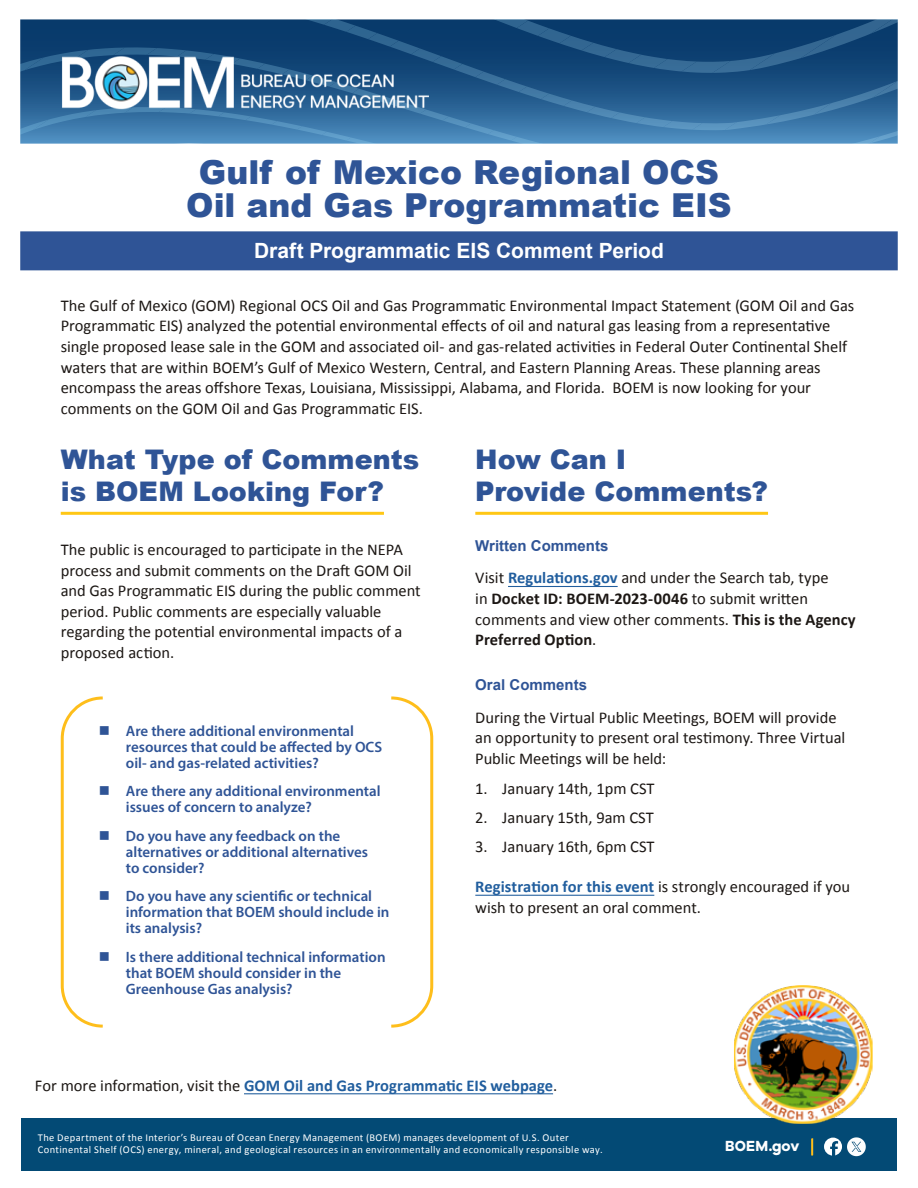
<style>
.page{position:relative;width:918px;height:1188px;background:#fff}
.page>*{position:absolute;margin:0;border:0;box-sizing:border-box;transform-origin:0 0}
.t1{font:900 33px/33px "Arial";color:#2f5496;text-align:center}
.t2{font:900 27px/32.4px "Arial";color:#2f5496}
.t3{font:700 21px "Arial";color:#fff}
.t4{font:16.5px/20.5px "Calibri";color:#1c1714}
.t5{font:700 16.5px "Calibri";color:#215e9e}
.t6{font:700 15.15px "Galano Grotesque DEMO";letter-spacing:.015em;color:#fff;scale:.95 1}
.t7{font:600 15px/16.2px "Myriad Pro";color:#2f5496}
.t8{font:700 15px "Arial";color:#2f5496}
.t9{font:10.5px "Calibri";letter-spacing:.035em;color:#fff}
.s1{font-weight:700;color:#215e9e}
.s2{font-weight:700}
.s3{font-weight:400;color:#1c1714}
.s4{font-size:16.8px}
</style>
<div class="page">
<svg style="left:20px;top:19px;width:878px;height:125px;background:#265c8d"></svg>
<img style="left:57px;top:48px;width:372px;height:77px">
<div style="left:20px;top:231px;width:878px;height:39px;background:#2f5496"></div>
<hr style="left:61px;top:512px;width:323px;height:3px;background:#ffc715">
<hr style="left:475px;top:512px;width:293px;height:3px;background:#ffc715">
<hr style="left:508px;top:586px;width:110px;height:1px;background:#215e9e">
<hr style="left:475px;top:895px;width:179px;height:1px;background:#215e9e">
<div style="left:21px;top:1118px;width:876px;height:52px;background:#034a75"></div>
<svg style="left:391px;top:696px;width:43px;height:332px"></svg>
<hr style="left:244px;top:1093px;width:309px;height:1px;background:#215e9e">
<img style="left:734px;top:985px;width:138px;height:139px">
<svg style="left:811px;top:1138px;width:2px;height:18px"></svg>
<svg style="left:824px;top:1138px;width:18px;height:18px"></svg>
<img style="left:847px;top:1137px;width:19px;height:20px">
<svg style="left:60px;top:696px;width:43px;height:332px"></svg>
<h1 class="t1" style="left:186px;top:155px;width:547px">Gulf of Mexico Regional OCS<br>Oil and Gas Programmatic EIS</h1>
<h1 class="t3" style="left:254px;top:237px;width:411px">Draft Programmatic EIS Comment Period</h1>
<p class="t4" style="left:61px;top:295px;width:795px">The Gulf of Mexico (GOM) Regional OCS Oil and Gas Programmatic Environmental Impact Statement (GOM Oil and Gas</p>
<p class="t4" style="left:61px;top:315px;width:771px">Programmatic EIS) analyzed the potential environmental effects of oil and natural gas leasing from a representative</p>
<p class="t4" style="left:61px;top:336px;width:788px">single proposed lease sale in the GOM and associated oil- and gas-related activities in Federal Outer Continental Shelf</p>
<p class="t4" style="left:61px;top:356px;width:761px">waters that are within BOEM’s Gulf of Mexico Western, Central, and Eastern Planning Areas. These planning areas</p>
<p class="t4" style="left:61px;top:377px;width:752px">encompass the areas offshore Texas, Louisiana, Mississippi, Alabama, and Florida. BOEM is now looking for your</p>
<p class="t4" style="left:61px;top:397px;width:364px">comments on the GOM Oil and Gas Programmatic EIS.</p>
<h2 class="t2" style="left:61px;top:442px;width:360px">What Type of Comments is BOEM Looking For?</h2>
<p class="t4" style="left:61px;top:539px;width:362px">The public is encouraged to participate in the NEPA process and submit comments on the Draft GOM Oil and Gas Programmatic EIS during the public comment period. Public comments are especially valuable regarding the potential environmental impacts of a proposed action.</p>
<h2 class="t2" style="left:475px;top:442px;width:294px">How Can I<br>Provide Comments?</h2>
<p class="t8" style="left:475px;top:536px;width:135px">Written Comments</p>
<p class="t4" style="left:475px;top:567px;width:382px">Visit <span class="s1">Regulations.gov</span> and under the Search tab, type<br>in <span class="s2">Docket ID: BOEM-2023-0046</span> to submit written comments and view other comments. <span class="s2">This is the Agency Preferred Option</span>.</p>
<p class="t8" style="left:475px;top:675px;width:113px">Oral Comments</p>
<p class="t4" style="left:475px;top:707px;width:371px">During the Virtual Public Meetings, BOEM will provide an opportunity to present oral testimony. Three Virtual<br>Public Meetings will be held:</p>
<p class="t4" style="left:475px;top:777px;width:181px">1. January 14th, 1pm CST</p>
<p class="t4" style="left:475px;top:807px;width:180px">2. January 15th, 9am CST</p>
<p class="t4" style="left:475px;top:836px;width:181px">3. January 16th, 6pm CST</p>
<p class="t4" style="left:475px;top:876px;width:376px"><span class="s1">Registration for this event</span> is strongly encouraged if you wish to present an oral comment.</p>
<p class="t7" style="left:126px;top:722px;width:258px">Are there additional environmental resources that could be affected by OCS oil- and gas-related activities?</p>
<p class="t7" style="left:126px;top:783px;width:256px">Are there any additional environmental issues of concern to analyze?</p>
<p class="t7" style="left:126px;top:827px;width:244px">Do you have any feedback on the alternatives or additional alternatives to consider?</p>
<p class="t7" style="left:126px;top:888px;width:265px">Do you have any scientific or technical information that BOEM should include in its analysis?</p>
<p class="t7" style="left:126px;top:948px;width:261px">Is there additional technical information that BOEM should consider in the<br>Greenhouse Gas analysis?</p>
<p class="t5" style="left:35px;top:1074px;width:524px"><span class="s3">For more information, visit the</span> GOM Oil and Gas Programmatic EIS webpage<span class="s3">.</span></p>
<p class="t9" style="left:38px;top:1130px;width:533px">The Department of the Interior’s Bureau of Ocean Energy Management (BOEM) manages development of U.S. Outer</p>
<p class="t9" style="left:38px;top:1142px;width:566px">Continental Shelf (OCS) energy, mineral, and geological resources in an environmentally and economically responsible way.</p>
<p class="t6" style="left:725px;top:1139px;width:80px">BOEM.<span class="s4">g</span>ov</p>
</div>
